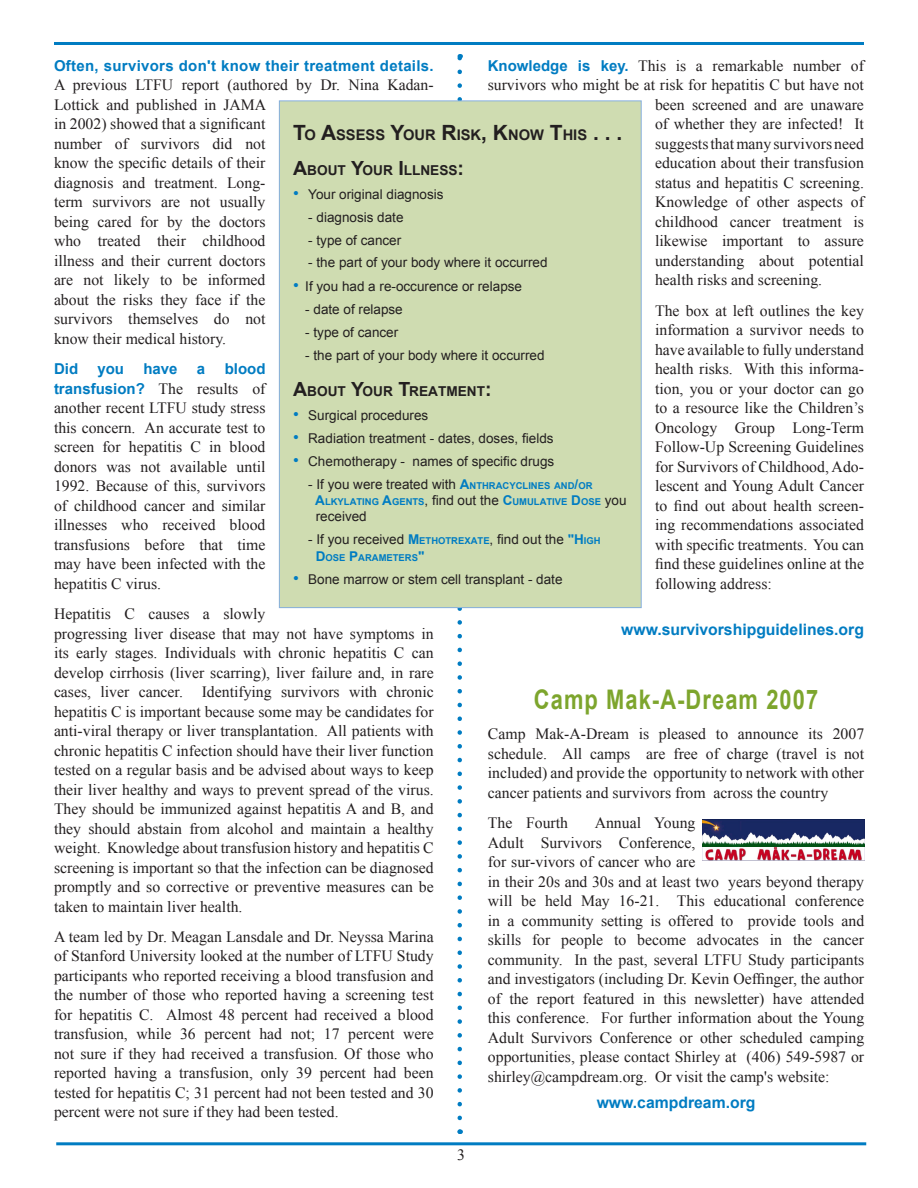
<style>
.page{position:relative;width:918px;height:1188px;background:#fff}
.page>*{position:absolute;margin:0;border:0;box-sizing:border-box;transform-origin:0 0}
.Subhead_1{font:700 27px "Arial";letter-spacing:.05em;color:#7da52d;scale:.81 1}
.t1{font:15.75px/19.5px "Times New Roman";color:#231f20;text-align:justify}
.t2{font:700 15.75px "Arial";color:#007cc2}
.t3{font:700 15px "Arial";letter-spacing:.02em;color:#007cc2}
.t4{font:700 15px/19.5px "Arial";color:#007cc2;text-align:right}
.Subhead_4{font:700 14.7px "Arial";color:#231f20}
.t5{font:700 13.65px "Arial";color:#231f20}
.t6{font:13.5px "Arial";color:#231f20}
.t7{font:700 9.45px "Arial";color:#007cc2}
.s1{font-family:"Arial";font-weight:700;font-size:15px;color:#007cc2}
.s2{font-size:21px}
.s3{font-size:19.5px}
.s4{font-size:16.5px;color:#007cc2}
.s5{font-weight:700;color:#007cc2}
.s6{font-weight:700;font-size:9.45px;color:#007cc2}
.s7{font-size:13.5px}
.s8{font-weight:400;font-size:13.5px;color:#231f20}
.s9{font-family:"Times New Roman";font-weight:400;font-size:15.75px;color:#231f20}
</style>
<div class="page">
<hr style="left:56px;top:1142px;width:810px;height:3px;background:#007cc2">
<hr style="left:54px;top:42px;width:810px;height:3px;background:#007cc2">
<svg style="left:457px;top:54px;width:5px;height:1080px"></svg>
<img style="left:702px;top:819px;width:162px;height:41px">
<div style="left:279px;top:101px;width:362px;height:507px;background:#cfdcb1"></div>
<p class="t1" style="left:488px;top:56px;width:378px"><span class="s1">Knowledge is key.</span> This is a remarkable number of</p>
<p class="t1" style="left:488px;top:75px;width:378px">survivors who might be at risk for hepatitis C but have not</p>
<p class="t1" style="left:655px;top:95px;width:210px">been screened and are unaware</p>
<p class="t1" style="left:655px;top:114px;width:210px">of whether they are infected! It</p>
<p class="t1" style="left:655px;top:134px;width:210px">suggests that many survivors need</p>
<p class="t1" style="left:655px;top:153px;width:210px">education about their transfusion</p>
<p class="t1" style="left:655px;top:173px;width:210px">status and hepatitis C screening.</p>
<p class="t1" style="left:655px;top:192px;width:210px">Knowledge of other aspects of</p>
<p class="t1" style="left:655px;top:212px;width:210px">childhood cancer treatment is</p>
<p class="t1" style="left:655px;top:231px;width:210px">likewise important to assure</p>
<p class="t1" style="left:655px;top:251px;width:210px">understanding about potential</p>
<p class="t1" style="left:655px;top:270px;width:169px">health risks and screening.</p>
<p class="t1" style="left:655px;top:300px;width:210px">The box at left outlines the key information a survivor needs to have available to fully understand health risks. With this informa&shy;tion, you or your doctor can go to a resource like the Children’s Oncology Group Long-Term Follow-Up Screening Guidelines for Survivors of Childhood, Ado&shy;lescent and Young Adult Cancer to find out about health screen&shy;ing recommendations associated with specific treatments. You can find these guidelines online at the following address:</p>
<p class="t2" style="left:621px;top:619px;width:244px">www.survivorshipguidelines.org</p>
<p class="t3" style="left:54px;top:56px;width:381px">Often, survivors don't know their treatment details.</p>
<p class="t1" style="left:54px;top:75px;width:381px;text-align:left">A previous LTFU report (authored by Dr. Nina Kadan-<br>Lottick and published in JAMA<br>in 2002) showed that a significant<br>number of survivors did not<br>know the specific details of their<br>diagnosis and treatment. Long-<br>term survivors are not usually<br>being cared for by the doctors<br>who treated their childhood<br>illness and their current doctors<br>are not likely to be informed<br>about the risks they face if the<br>survivors themselves do not<br>know their medical history.</p>
<p class="t3" style="left:54px;top:359px;width:26px">Did</p>
<p class="t3" style="left:97px;top:359px;width:28px">you</p>
<p class="t3" style="left:143px;top:359px;width:36px">have</p>
<p class="t3" style="left:197px;top:359px;width:10px">a</p>
<p class="Subhead_4" style="left:293px;top:125px;width:330px"><span class="s2">T</span>O <span class="s2">A</span>SSESS <span class="s2">Y</span>OUR <span class="s2">R</span>ISK<span class="s2">, K</span>NOW <span class="s2">T</span>HIS <span class="s2">. . .</span></p>
<p class="t5" style="left:293px;top:162px;width:172px"><span class="s3">A</span>BOUT <span class="s3">Y</span>OUR <span class="s3">I</span>LLNESS<span class="s3">:</span></p>
<p class="t6" style="left:293px;top:185px;width:152px"><span class="s4">•</span> Your original diagnosis</p>
<p class="t6" style="left:308px;top:208px;width:97px">- diagnosis date</p>
<p class="t6" style="left:308px;top:231px;width:95px">- type of cancer</p>
<p class="t6" style="left:308px;top:254px;width:241px">- the part of your body where it occurred</p>
<p class="t6" style="left:293px;top:277px;width:230px"><span class="s4">•</span> If you had a re-occurence or relapse</p>
<p class="t6" style="left:305px;top:300px;width:99px">- date of relapse</p>
<p class="t6" style="left:305px;top:323px;width:95px">- type of cancer</p>
<p class="t6" style="left:305px;top:346px;width:241px">- the part of your body where it occurred</p>
<p class="t5" style="left:293px;top:383px;width:200px"><span class="s3">A</span>BOUT <span class="s3">Y</span>OUR <span class="s3">T</span>REATMENT<span class="s3">:</span></p>
<p class="t6" style="left:293px;top:406px;width:137px"><span class="s4">•</span> Surgical procedures</p>
<p class="t6" style="left:293px;top:429px;width:262px"><span class="s4">•</span> Radiation treatment - dates, doses, fields</p>
<p class="t6" style="left:293px;top:452px;width:263px"><span class="s4">•</span> Chemotherapy - names of specific drugs</p>
<p class="t6" style="left:308px;top:475px;width:286px">- If you were treated with <span class="s5">A</span><span class="s6">NTHRACYCLINES AND</span><span class="s5">/</span><span class="s6">OR</span></p>
<p class="t7" style="left:315px;top:496px;width:313px"><span class="s7">A</span>LKYLATING <span class="s7">A</span>GENTS<span class="s8">, find out the</span> <span class="s7">C</span>UMULATIVE <span class="s7">D</span>OSE <span class="s8">you</span></p>
<p class="t6" style="left:316px;top:508px;width:53px">received</p>
<p class="t6" style="left:308px;top:531px;width:294px">- If you received <span class="s5">M</span><span class="s6">ETHOTREXATE</span>, find out the <span class="s5">"H</span><span class="s6">IGH</span></p>
<p class="t7" style="left:316px;top:551px;width:110px"><span class="s7">D</span>OSE <span class="s7">P</span>ARAMETERS<span class="s7">"</span></p>
<p class="t6" style="left:293px;top:570px;width:271px"><span class="s4">•</span> Bone marrow or stem cell transplant - date</p>
<p class="t4" style="left:54px;top:360px;width:213px">blood<br>transfusion? <span class="s9">The results of</span></p>
<p class="t1" style="left:54px;top:398px;width:213px">another recent LTFU study stress this concern. An accurate test to screen for hepatitis C in blood donors was not available until 1992. Because of this, survivors of childhood cancer and similar illnesses who received blood transfusions before that time may have been infected with the hepatitis C virus.</p>
<p class="t1" style="left:54px;top:604px;width:381px;text-align:left">Hepatitis C causes a slowly<br>progressing liver disease that may not have symptoms in its early stages. Individuals with chronic hepatitis C can develop cirrhosis (liver scarring), liver failure and, in rare cases, liver cancer. Identifying survivors with chronic hepatitis C is important because some may be candidates for anti-viral therapy or liver transplantation. All patients with chronic hepatitis C infection should have their liver function tested on a regular basis and be advised about ways to keep their liver healthy and ways to prevent spread of the virus.<br>They should be immunized against hepatitis A and B, and they should abstain from alcohol and maintain a healthy weight. Knowledge about transfusion history and hepatitis C screening is important so that the infection can be diagnosed promptly and so corrective or preventive measures can be taken to maintain liver health.</p>
<p class="t1" style="left:54px;top:927px;width:381px">A team led by Dr. Meagan Lansdale and Dr. Neyssa Marina of Stanford University looked at the number of LTFU Study participants who reported receiving a blood transfusion and the number of those who reported having a screening test for hepatitis C. Almost 48 percent had received a blood transfusion, while 36 percent had not; 17 percent were not sure if they had received a transfusion. Of those who reported having a transfusion, only 39 percent had been tested for hepatitis C; 31 percent had not been tested and 30 percent were not sure if they had been tested.</p>
<p class="Subhead_1" style="left:534px;top:682px;width:353px">Camp Mak-A-Dream 2007</p>
<p class="t1" style="left:488px;top:724px;width:378px">Camp Mak-A-Dream is pleased to announce its 2007 schedule. All camps are free of charge (travel is not included) and provide the opportunity to network with other cancer patients and survivors from across the country</p>
<p class="t1" style="left:488px;top:813px;width:82px">The Fourth</p>
<p class="t1" style="left:488px;top:813px;width:378px;text-align:left;text-indent:107px">Annual Young<br>Adult Survivors Conference,<br>for sur-vivors of cancer who are<br>in their 20s and 30s and at least two years beyond therapy will be held May 16-21. This educational conference in a community setting is offered to provide tools and skills for people to become advocates in the cancer community. In the past, several LTFU Study participants and investigators (including Dr. Kevin Oeffinger, the author of the report featured in this newsletter) have attended this conference. For further information about the Young Adult Survivors Conference or other scheduled camping opportunities, please contact Shirley at (406) 549-5987 or shirley@campdream.org. Or visit the camp's website:</p>
<p class="t2" style="left:597px;top:1092px;width:160px">www.campdream.org</p>
<p class="t1" style="left:457px;top:1145px;width:9px">3</p>
</div>
